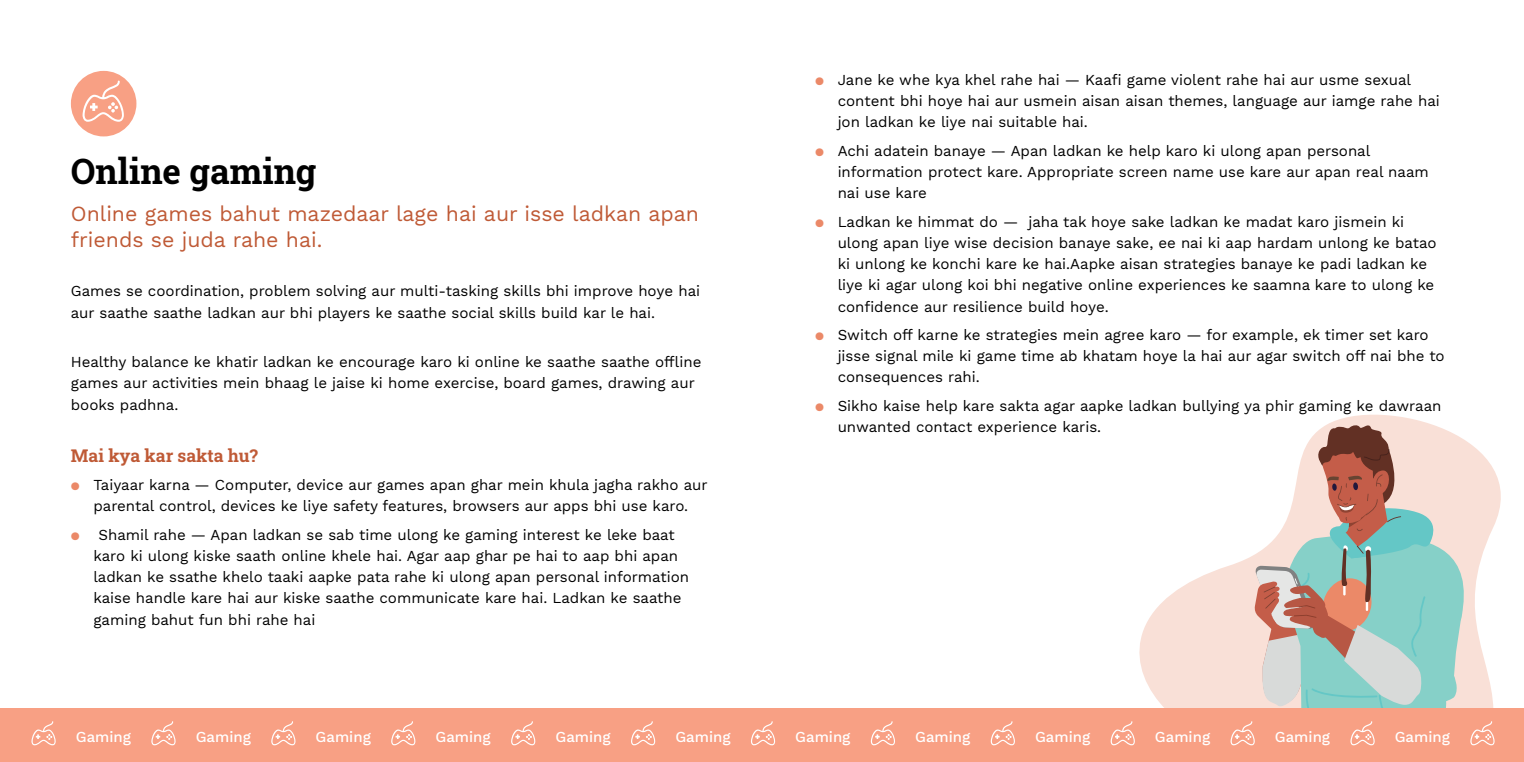
<style>
.page{position:relative;width:1524px;height:762px;background:#fff}
.page>*{position:absolute;margin:0;border:0;box-sizing:border-box;transform-origin:0 0}
.t1{font:700 35px "Roboto Slab";color:#000}
.t2{font:21.25px/26.2px "Work Sans";color:#bf5a36}
.t3{font:700 17.5px "Roboto Slab";color:#bf5a36}
.t4{font:15px/21.2px "Work Sans";color:#000}
.t5{font:500 15px "Work Sans";color:#fff}
.s1{color:#eb8968}
</style>
<div class="page">
<svg style="left:1122px;top:414px;width:402px;height:295px"></svg>
<div style="left:0;top:709px;width:1524px;height:53px;background:#f8a084"></div>
<svg style="left:31px;top:721px;width:25px;height:24px"></svg>
<svg style="left:990px;top:721px;width:25px;height:24px"></svg>
<svg style="left:511px;top:721px;width:24px;height:24px"></svg>
<svg style="left:271px;top:721px;width:24px;height:24px"></svg>
<svg style="left:751px;top:721px;width:24px;height:24px"></svg>
<svg style="left:151px;top:721px;width:25px;height:24px"></svg>
<svg style="left:1110px;top:721px;width:25px;height:24px"></svg>
<svg style="left:631px;top:721px;width:24px;height:24px"></svg>
<svg style="left:391px;top:721px;width:24px;height:24px"></svg>
<svg style="left:1230px;top:421px;width:264px;height:325px"></svg>
<svg style="left:871px;top:721px;width:24px;height:24px"></svg>
<div style="left:71px;top:71px;width:65px;height:65px;background:#f8a084;border-radius:50%"></div>
<svg style="left:82px;top:81px;width:42px;height:41px"></svg>
<h1 class="t1" style="left:71px;top:148px;width:247px">Online gaming</h1>
<h2 class="t2" style="left:71px;top:202px;width:630px">Online games bahut mazedaar lage hai aur isse ladkan apan friends se juda rahe hai.</h2>
<p class="t4" style="left:71px;top:281px;width:631px">Games se coordination, problem solving aur multi-tasking skills bhi improve hoye hai aur saathe saathe ladkan aur bhi players ke saathe social skills build kar le hai.</p>
<p class="t4" style="left:71px;top:352px;width:632px">Healthy balance ke khatir ladkan ke encourage karo ki online ke saathe saathe offline games aur activities mein bhaag le jaise ki home exercise, board games, drawing aur books padhna.</p>
<p class="t3" style="left:71px;top:443px;width:189px">Mai kya kar sakta hu?</p>
<p class="t4" style="left:71px;top:475px;width:638px;text-align:center"><span class="s1">●</span> Taiyaar karna — Computer, device aur games apan ghar mein khula jagha rakho aur parental control, devices ke liye safety features, browsers aur apps bhi use karo.</p>
<p class="t4" style="left:93px;top:525px;width:597px;text-indent:-22px"><span class="s1">●</span> Shamil rahe — Apan ladkan se sab time ulong ke gaming interest ke leke baat karo ki ulong kiske saath online khele hai. Agar aap ghar pe hai to aap bhi apan ladkan ke ssathe khelo taaki aapke pata rahe ki ulong apan personal information kaise handle kare hai aur kiske saathe communicate kare hai. Ladkan ke saathe gaming bahut fun bhi rahe hai</p>
<p class="t4" style="left:837px;top:70px;width:604px;text-indent:-22px"><span class="s1">●</span> Jane ke whe kya khel rahe hai — Kaafi game violent rahe hai aur usme sexual content bhi hoye hai aur usmein aisan aisan themes, language aur iamge rahe hai jon ladkan ke liye nai suitable hai.</p>
<p class="t4" style="left:837px;top:141px;width:593px;text-indent:-22px"><span class="s1">●</span> Achi adatein banaye — Apan ladkan ke help karo ki ulong apan personal information protect kare. Appropriate screen name use kare aur apan real naam nai use kare</p>
<p class="t4" style="left:837px;top:211px;width:600px;text-indent:-22px"><span class="s1">●</span> Ladkan ke himmat do — jaha tak hoye sake ladkan ke madat karo jismein ki ulong apan liye wise decision banaye sake, ee nai ki aap hardam unlong ke batao ki unlong ke konchi kare ke hai.Aapke aisan strategies banaye ke padi ladkan ke liye ki agar ulong koi bhi negative online experiences ke saamna kare to ulong ke confidence aur resilience build hoye.</p>
<p class="t4" style="left:837px;top:325px;width:608px;text-indent:-22px"><span class="s1">●</span> Switch off karne ke strategies mein agree karo — for example, ek timer set karo jisse signal mile ki game time ab khatam hoye la hai aur agar switch off nai bhe to consequences rahi.</p>
<p class="t4" style="left:837px;top:396px;width:605px;text-indent:-22px"><span class="s1">●</span> Sikho kaise help kare sakta agar aapke ladkan bullying ya phir gaming ke dawraan unwanted contact experience karis.</p>
<p class="t5" style="left:76px;top:728px;width:57px">Gaming</p>
<p class="t5" style="left:196px;top:728px;width:57px">Gaming</p>
<p class="t5" style="left:316px;top:728px;width:57px">Gaming</p>
<p class="t5" style="left:435px;top:728px;width:57px">Gaming</p>
<p class="t5" style="left:555px;top:728px;width:57px">Gaming</p>
<p class="t5" style="left:675px;top:728px;width:57px">Gaming</p>
<p class="t5" style="left:795px;top:728px;width:57px">Gaming</p>
<p class="t5" style="left:915px;top:728px;width:57px">Gaming</p>
<p class="t5" style="left:1035px;top:728px;width:57px">Gaming</p>
<p class="t5" style="left:1155px;top:728px;width:57px">Gaming</p>
<p class="t5" style="left:1275px;top:728px;width:57px">Gaming</p>
<p class="t5" style="left:1394px;top:728px;width:57px">Gaming</p>
</div>
